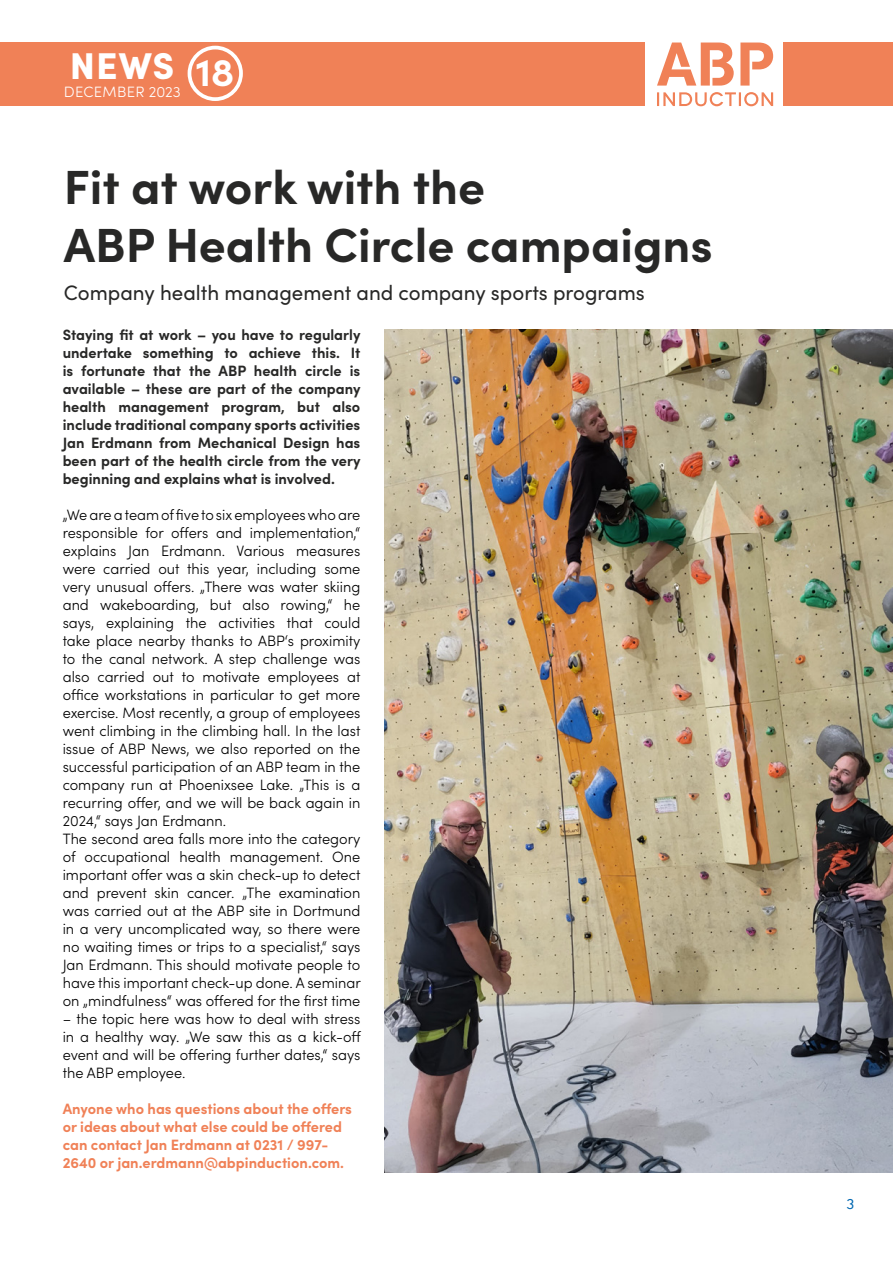
<style>
.page{position:relative;width:893px;height:1263px;background:#fff}
.page>*{position:absolute;margin:0;border:0;box-sizing:border-box;transform-origin:0 0}
.t1{font:700 48px/57.6px "Sofia Pro";color:#282827}
.t2{font:700 39px "Sofia Pro";color:#fff}
.t3{font:900 37.35px "Sofia Pro";color:#fff}
.t4{font:21px "Sofia Pro";color:#282827}
.t5{font:300 15px/18px "Sofia Pro";color:#000}
.t6{font:700 15px/18px "Sofia Pro";color:#282827;text-align:justify}
.t7{font:700 15px/18px "Sofia Pro";color:#f08157}
.t8{font:300 15px "Sofia Pro";letter-spacing:.02em;color:#fff}
.t9{font:15px "Inter Face";color:#0067b1}
</style>
<div class="page">
<div style="left:0;top:43px;width:644px;height:63px;background:#f08157"></div>
<svg style="left:740px;top:43px;width:33px;height:43px"></svg>
<svg style="left:657px;top:92px;width:116px;height:14px"></svg>
<svg style="left:657px;top:43px;width:77px;height:43px"></svg>
<div style="left:783px;top:43px;width:110px;height:63px;background:#f08157"></div>
<div style="left:188px;top:46px;width:55px;height:55px;border:4px solid #fff;border-radius:50%"></div>
<img style="left:384px;top:329px;width:509px;height:843px">
<h3 class="t3" style="left:70px;top:36px;width:106px">NEWS</h3>
<p class="t8" style="left:64px;top:81px;width:118px">DECEMBER 2023</p>
<h2 class="t2" style="left:196px;top:42px;width:40px">18</h2>
<h1 class="t1" style="left:64px;top:155px;width:651px">Fit at work with the<br>ABP Health Circle campaigns</h1>
<h3 class="t4" style="left:64px;top:277px;width:583px">Company health management and company sports programs</h3>
<p class="t6" style="left:63px;top:324px;width:299px">Staying fit at work – you have to regularly undertake something to achieve this. It is fortunate that the ABP health circle is available – these are part of the company health management program, but also include traditional company sports activities Jan Erdmann from Mechanical Design has been part of the health circle from the very beginning and explains what is involved.</p>
<p class="t5" style="left:63px;top:505px;width:300px">„We are a team of five to six employees who are responsible for offers and implementation,“ explains Jan Erdmann. Various measures were carried out this year, including some very unusual offers. „There was water skiing and wakeboarding, but also rowing,“ he says, explaining the activities that could take place nearby thanks to ABP‘s proximity to the canal network. A step challenge was also carried out to motivate employees at office workstations in particular to get more exercise. Most recently, a group of employees went climbing in the climbing hall. In the last issue of ABP News, we also reported on the successful participation of an ABP team in the company run at Phoenixsee Lake. „This is a recurring offer, and we will be back again in 2024,“ says Jan Erdmann.<br>The second area falls more into the category of occupational health management. One important offer was a skin check-up to detect and prevent skin cancer. „The examination was carried out at the ABP site in Dortmund in a very uncomplicated way, so there were no waiting times or trips to a specialist,“ says Jan Erdmann. This should motivate people to have this important check-up done. A seminar on „mindfulness“ was offered for the first time</p>
<p class="t5" style="left:63px;top:1009px;width:300px;text-align:justify">– the topic here was how to deal with stress in a healthy way. „We saw this as a kick-off event and will be offering further dates,“ says the ABP employee.</p>
<p class="t7" style="left:63px;top:1098px;width:291px">Anyone who has questions about the offers or ideas about what else could be offered can contact Jan Erdmann at 0231 / 997- 2640 or jan.erdmann@abpinduction.com.</p>
<p class="t9" style="left:846px;top:1195px;width:10px">3</p>
</div>
